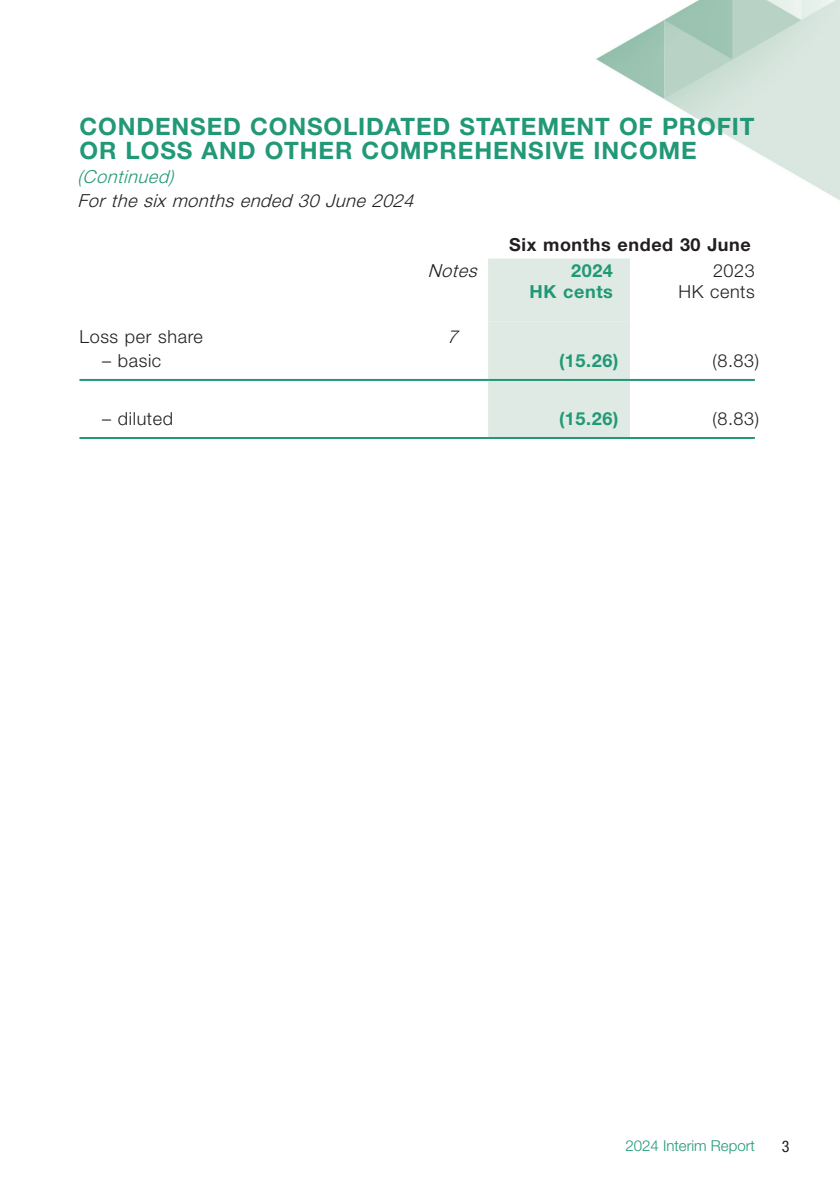
<style>
.page{position:relative;width:840px;height:1191px;background:#fff}
.page>*{position:absolute;margin:0;border:0;box-sizing:border-box;transform-origin:0 0}
.t1{font:700 24px/24px "Helvetica Neue LT Std";letter-spacing:.035em;color:#219876}
.t2{font:300 18px "Helvetica Neue LT Std";letter-spacing:.035em;color:#231f20}
.t3{font:italic 300 18px "Helvetica Neue LT Std";color:#231f20}
.t4{font:700 18px "Helvetica Neue LT Std";letter-spacing:.035em;color:#219876}
.t5{font:700 18px "Helvetica Neue LT Std";letter-spacing:.035em;color:#231f20}
.t6{font:italic 300 18px "Helvetica Neue LT Std";color:#219876}
.t7{font:condensed 16px "Helvetica Neue LT Std";color:#231f20}
.t8{font:300 15px "Helvetica Neue LT Std";color:#219876}
</style>
<div class="page">
<img style="left:80px;top:0;width:759px;height:439px">
<hr style="left:79px;top:379px;width:341px;height:2px;background:#219876">
<hr style="left:420px;top:379px;width:68px;height:2px;background:#219876">
<hr style="left:629px;top:379px;width:125px;height:2px;background:#219876">
<hr style="left:79px;top:437px;width:341px;height:2px;background:#219876">
<hr style="left:420px;top:437px;width:68px;height:2px;background:#219876">
<hr style="left:629px;top:437px;width:125px;height:2px;background:#219876">
<div style="left:488px;top:258px;width:141px;height:181px;background:#deeae3"></div>
<p class="t1" style="left:79px;top:114px;width:676px">CONDENSED CONSOLIDATED STATEMENT OF PROFIT<br>OR LOSS AND OTHER COMPREHENSIVE INCOME</p>
<p class="t6" style="left:78px;top:165px;width:98px">(Continued)</p>
<p class="t3" style="left:78px;top:189px;width:343px">Forthe sixmonthsended 30 June 2024</p>
<p class="t5" style="left:509px;top:233px;width:243px">Six months ended 30 June</p>
<p class="t3" style="left:428px;top:260px;width:56px">Notes</p>
<p class="t4" style="left:570px;top:260px;width:43px">2024</p>
<p class="t2" style="left:712px;top:260px;width:43px">2023</p>
<p class="t4" style="left:529px;top:281px;width:85px">HK cents</p>
<p class="t2" style="left:678px;top:281px;width:78px">HK cents</p>
<p class="t2" style="left:79px;top:326px;width:125px">Loss per share</p>
<p class="t3" style="left:447px;top:326px;width:17px">7</p>
<p class="t2" style="left:102px;top:350px;width:61px">– basic</p>
<p class="t4" style="left:558px;top:350px;width:61px">(15.26)</p>
<p class="t2" style="left:712px;top:350px;width:48px">(8.83)</p>
<p class="t2" style="left:102px;top:408px;width:72px">– diluted</p>
<p class="t4" style="left:558px;top:408px;width:61px">(15.26)</p>
<p class="t2" style="left:712px;top:408px;width:48px">(8.83)</p>
<p class="t8" style="left:625px;top:1136px;width:131px">2024 Interim Report</p>
<p class="t7" style="left:781px;top:1137px;width:9px">3</p>
</div>
